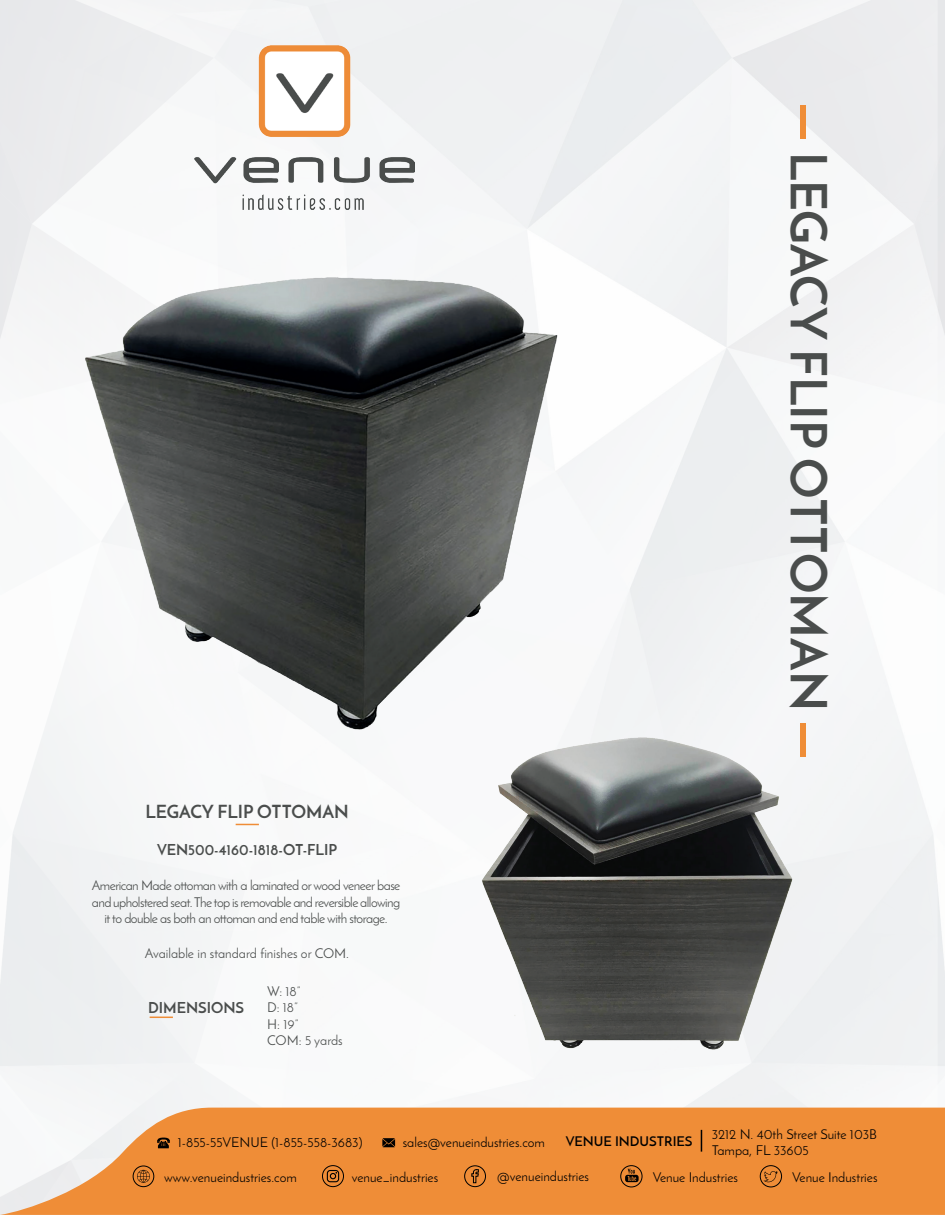
<style>
.page{position:relative;width:945px;height:1215px;background:#fff}
.page>*{position:absolute;margin:0;border:0;box-sizing:border-box;transform-origin:0 0}
.t1{font:700 49.5px "Josefin Sans";color:#4a4d4c}
.t2{font:700 18px "Josefin Sans";color:#4a4d4c}
.t3{font:700 15px "Josefin Sans";color:#4a4d4c}
.t4{font:13.5px/16.2px "Josefin Sans";color:#000}
.t5{font:13.5px/16.2px "Josefin Sans";letter-spacing:-.04em;color:#4a4d4c;text-align:center}
.t6{font:13.5px/16.2px "Josefin Sans";color:#4a4d4c}
.t7{font:600 13.5px "Josefin Sans";color:#000}
</style>
<div class="page">
<img style="left:0;top:0;width:945px;height:1108px">
<svg style="left:0;top:1108px;width:945px;height:107px;background:#ee9a50"></svg>
<img style="left:463px;top:659px;width:365px;height:487px">
<img style="left:45px;top:217px;width:591px;height:587px">
<svg style="left:150px;top:1017px;width:23px;height:1px"></svg>
<svg style="left:236px;top:824px;width:23px;height:1px"></svg>
<img style="left:194px;top:45px;width:220px;height:164px">
<svg style="left:157px;top:1138px;width:13px;height:10px"></svg>
<svg style="left:382px;top:1138px;width:13px;height:9px"></svg>
<div style="left:464px;top:1165px;width:22px;height:22px;border:1px solid #000;border-radius:50%"></div>
<svg style="left:471px;top:1169px;width:8px;height:14px"></svg>
<div style="left:322px;top:1165px;width:22px;height:22px;border:1px solid #000;border-radius:50%"></div>
<svg style="left:327px;top:1170px;width:12px;height:12px"></svg>
<div style="left:133px;top:1166px;width:21px;height:21px;border:1px solid #000;border-radius:50%"></div>
<svg style="left:137px;top:1170px;width:13px;height:13px"></svg>
<div style="left:620px;top:1165px;width:22px;height:22px;border:1px solid #000;border-radius:50%"></div>
<svg style="left:625px;top:1169px;width:14px;height:13px"></svg>
<div style="left:760px;top:1165px;width:22px;height:22px;border:1px solid #000;border-radius:50%"></div>
<svg style="left:763px;top:1171px;width:15px;height:11px"></svg>
<div style="left:801px;top:105px;width:5px;height:34px;background:#ef8d37"></div>
<div style="left:801px;top:723px;width:5px;height:34px;background:#ef8d37"></div>
<svg style="left:701px;top:1130px;width:1px;height:22px"></svg>
<h2 class="t2" style="left:146px;top:800px;width:205px">LEGACY FLIP OTTOMAN</h2>
<p class="t3" style="left:157px;top:840px;width:182px">VEN500-4160-1818-OT-FLIP</p>
<p class="t5" style="left:92px;top:877px;width:310px">American Made ottoman with a laminated or wood veneer base and upholstered seat. The top is removable and reversible allowing it to double as both an ottoman and end table with storage.</p>
<p class="t6" style="left:145px;top:945px;width:206px">Available in standard finishes or COM.</p>
<p class="t3" style="left:148px;top:998px;width:98px">DIMENSIONS</p>
<p class="t6" style="left:267px;top:983px;width:77px">W: 18”<br>D: 18”<br>H: 19”<br>COM: 5 yards</p>
<h1 class="t1" style="left:839px;top:152px;width:561px;rotate:90deg">LEGACY FLIP OTTOMAN</h1>
<p class="t7" style="left:566px;top:1133px;width:128px">VENUE INDUSTRIES</p>
<p class="t4" style="left:712px;top:1126px;width:167px">3212 N. 40th Street Suite 103B<br>Tampa, FL 33605</p>
<p class="t4" style="left:178px;top:1134px;width:186px">1-855-55VENUE (1-855-558-3683)</p>
<p class="t4" style="left:403px;top:1134px;width:144px">sales@venueindustries.com</p>
<p class="t4" style="left:164px;top:1169px;width:134px">www.venueindustries.com</p>
<p class="t4" style="left:352px;top:1169px;width:88px">venue_industries</p>
<p class="t4" style="left:497px;top:1168px;width:93px">@venueindustries</p>
<p class="t4" style="left:653px;top:1170px;width:87px">Venue Industries</p>
<p class="t4" style="left:792px;top:1170px;width:87px">Venue Industries</p>
</div>
